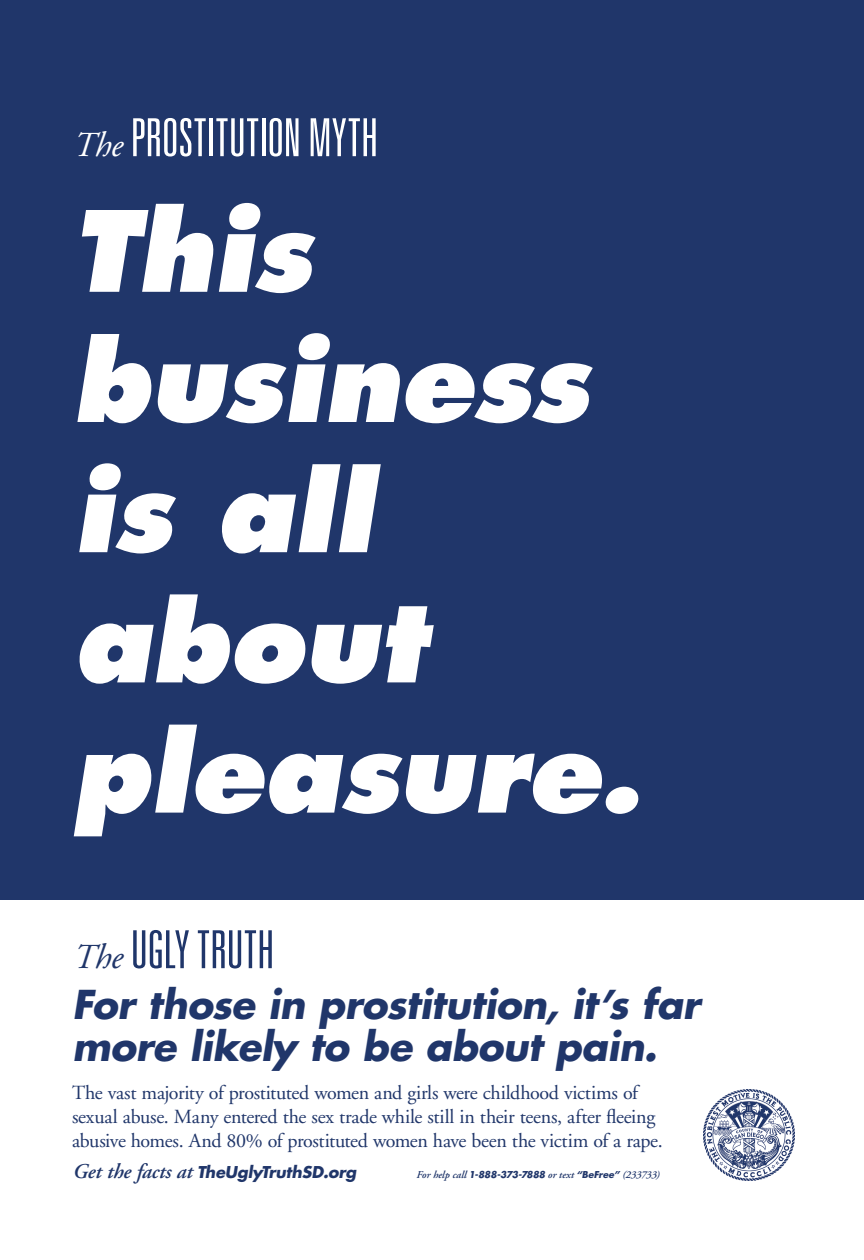
<style>
.page{position:relative;width:864px;height:1260px;background:#fff}
.page>*{position:absolute;margin:0;border:0;box-sizing:border-box;transform-origin:0 0}
.t1{font:italic 800 108.5px/130.2px "Futura";letter-spacing:-.005em;color:#fff}
.t2{font:300 ultra-condensed 52.5px "Univers";letter-spacing:-.005em;color:#fff}
.t3{font:300 ultra-condensed 52.5px "Univers";letter-spacing:-.02em;color:#20366a}
.t4{font:italic 700 38.75px/42.5px "Futura";letter-spacing:-.01em;color:#20366a}
.t5{font:20px/24px "Adobe Garamond";letter-spacing:-.015em;color:#20366a}
.t6{font:italic 700 15.88px "Futura";letter-spacing:-.01em;color:#20366a}
.t7{font:italic 600 10.5px "Adobe Garamond";letter-spacing:-.005em;color:#20366a}
.s1{font-family:"Adobe Garamond";font-weight:400;font-style:italic;font-stretch:normal;font-size:35px}
.s2{font-family:"Adobe Garamond";font-weight:600;font-size:21px}
.s3{font-family:"Futura";font-weight:700;font-size:9.25px}
</style>
<div class="page">
<div style="left:0;top:0;width:864px;height:900px;background:#20366a"></div>
<img style="left:703px;top:1089px;width:91px;height:92px">
<h2 class="t2" style="left:72px;top:110px;width:308px"><span class="s1">The</span> PROSTITUTION MYTH</h2>
<h1 class="t1" style="left:72px;top:187px;width:572px">This business is all about pleasure.</h1>
<h2 class="t3" style="left:72px;top:922px;width:204px"><span class="s1">The</span> UGLY TRUTH</h2>
<h3 class="t4" style="left:72px;top:982px;width:630px">For those in prostitution, it’s far more likely to be about pain.</h3>
<p class="t5" style="left:72px;top:1081px;width:592px">The vast majority of prostituted women and girls were childhood victims of sexual abuse. Many entered the sex trade while still in their teens, after fleeing abusive homes. And 80% of prostituted women have been the victim of a rape.</p>
<p class="t6" style="left:72px;top:1161px;width:286px"><span class="s2">Get the facts at</span> TheUglyTruthSD.org</p>
<p class="t7" style="left:416px;top:1169px;width:245px">For help call <span class="s3">1-888-373-7888</span> or text <span class="s3">“BeFree”</span> (233733)</p>
</div>
